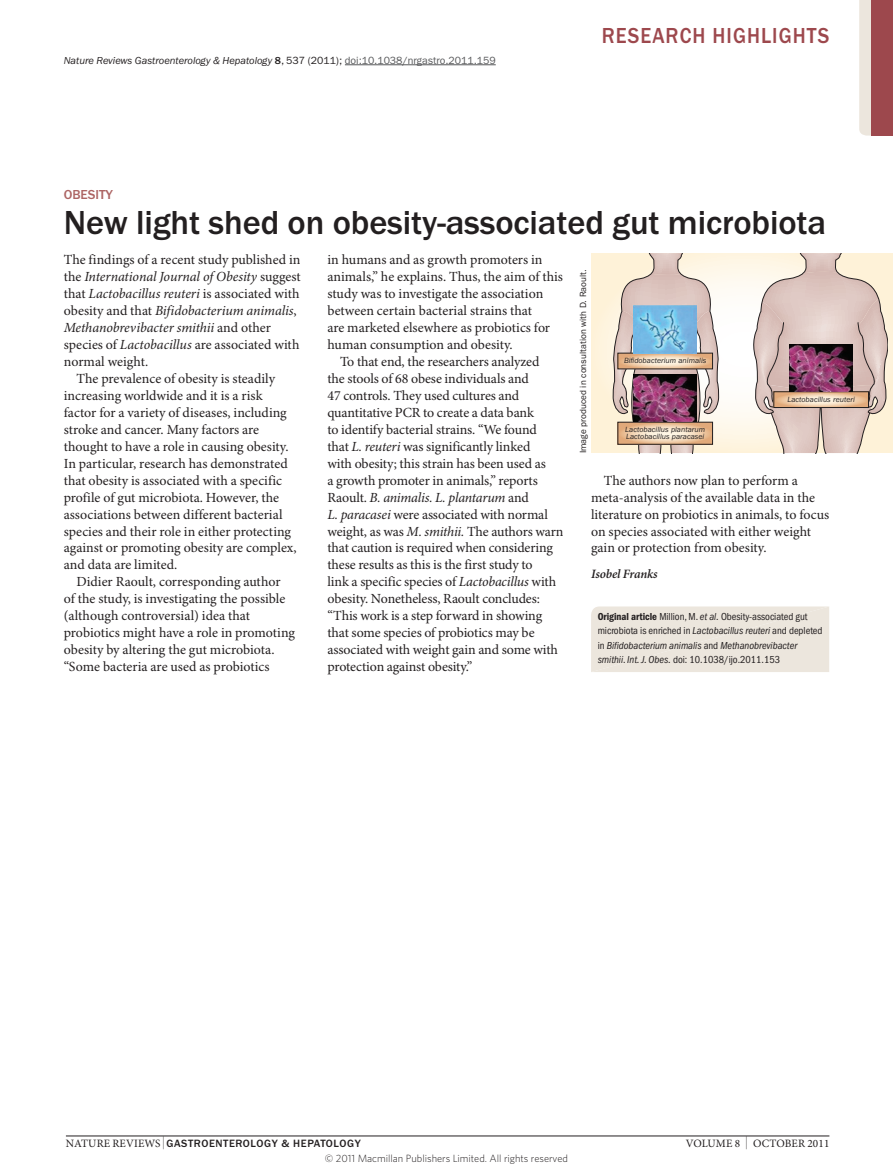
<style>
.page{position:relative;width:893px;height:1174px;background:#fff}
.page>*{position:absolute;margin:0;border:0;box-sizing:border-box;transform-origin:0 0}
.Title{font:500 34.5px "ITC Franklin Gothic Std";letter-spacing:-.005em;color:#231f20}
.t1{font:500 22.5px "ITC Franklin Gothic Std";letter-spacing:.05em;color:#9d484d;scale:.9 1}
.Body_text{font:13.95px/17px "Minion Pro";letter-spacing:-.005em;color:#231f20}
.Body_first{font:13.95px/17px "Minion Pro";color:#231f20}
.Strapline{font:500 13.5px "ITC Franklin Gothic Std";letter-spacing:-.005em;color:#ad6564}
.Authors{font:italic 600 12.75px "Minion Pro";letter-spacing:-.015em;color:#231f20}
.t2{font:11.25px "Minion Pro";letter-spacing:.01em;color:#231f20}
.t3{font:500 10.95px "ITC Franklin Gothic Std";letter-spacing:.05em;color:#231f20}
.References{font:condensed 10.5px/14.2px "ITC Franklin Gothic Std";letter-spacing:-.005em;color:#231f20}
.Citation_line{font:10.5px "ITC Franklin Gothic Std Book It 2";letter-spacing:-.005em;color:#231f20}
.t4{font:300 10.5px "Whitney";color:#231f20}
.Figure_credit{font:9px "ITC Franklin Gothic Std";color:#231f20}
.t5{font:italic 7.8px/7.8px "ITC Franklin Gothic Std";color:#231f20}
.s1{font-family:"ITC Franklin Gothic Std";font-weight:500}
.s2{font-family:"ITC Franklin Gothic Std"}
.s3{font-family:"ITC Franklin Gothic Std";color:#57585a}
.s4{font-style:italic}
.s5{font-family:"ITC Franklin Gothic Std Dm Cd";font-stretch:normal}
.s6{font-family:"Minion Pro";font-weight:400;font-size:11.25px}
.s7{font-family:"Minion Pro";font-weight:400;font-size:12.9px}
.s8{font-size:12.9px}
</style>
<div class="page">
<hr style="left:66px;top:1135px;width:763px;height:1px;background:#231f20">
<hr style="left:345px;top:65px;width:151px;height:1px;background:#57585a">
<svg style="left:859px;top:0;width:13px;height:136px;background:#e6dad2"></svg>
<div style="left:872px;top:0;width:21px;height:136px;background:#9d484d"></div>
<div style="left:591px;top:606px;width:238px;height:66px;background:#ece6dd"></div>
<div style="left:591px;top:253px;width:302px;height:200px;background:#fef2d8"></div>
<svg style="left:613px;top:253px;width:274px;height:200px"></svg>
<svg style="left:620px;top:355px;width:91px;height:12px"></svg>
<svg style="left:776px;top:393px;width:91px;height:13px"></svg>
<div style="left:774px;top:391px;width:95px;height:17px;border:1px solid #231f20"></div>
<svg style="left:620px;top:424px;width:91px;height:18px"></svg>
<div style="left:618px;top:422px;width:95px;height:22px;border:1px solid #231f20"></div>
<img style="left:634px;top:305px;width:63px;height:48px">
<img style="left:634px;top:375px;width:63px;height:47px">
<img style="left:790px;top:345px;width:63px;height:47px">
<p class="Citation_line" style="left:64px;top:54px;width:433px">Nature Reviews Gastroenterology &amp; Hepatology <span class="s1">8</span><span class="s2">, 537 (2011);</span> <span class="s3">doi:10.1038/nrgastro.2011.159</span></p>
<p class="t1" style="left:602px;top:22px;width:254px">RESEARCH HIGHLIGHTS</p>
<p class="Strapline" style="left:64px;top:187px;width:51px">OBESITY</p>
<p class="Title" style="left:64px;top:203px;width:764px">New light shed on obesity-associated gut microbiota</p>
<p class="Body_first" style="left:64px;top:252px;width:239px">The findings of a recent study published in the <span class="s4">International Journal of Obesity</span> suggest that <span class="s4">Lactobacillus reuteri</span> is associated with obesity and that <span class="s4">Bifidobacterium animalis</span>, <span class="s4">Methanobrevibacter smithii</span> and other species of <span class="s4">Lactobacillus</span> are associated with normal weight.</p>
<p class="Body_text" style="left:64px;top:370px;width:234px;text-indent:13px">The prevalence of obesity is steadily increasing worldwide and it is a risk factor for a variety of diseases, including stroke and cancer. Many factors are thought to have a role in causing obesity.<br>In particular, research has demonstrated that obesity is associated with a specific profile of gut microbiota. However, the associations between different bacterial species and their role in either protecting against or promoting obesity are complex, and data are limited.</p>
<p class="Body_text" style="left:64px;top:574px;width:233px;text-indent:13px">Didier Raoult, corresponding author of the study, is investigating the possible (although controversial) idea that probiotics might have a role in promoting obesity by altering the gut microbiota. “Some bacteria are used as probiotics</p>
<p class="Body_text" style="left:327px;top:252px;width:237px">in humans and as growth promoters in animals,” he explains. Thus, the aim of this study was to investigate the association between certain bacterial strains that<br>are marketed elsewhere as probiotics for human consumption and obesity.</p>
<p class="Body_text" style="left:327px;top:353px;width:238px;text-indent:13px">To that end, the researchers analyzed<br>the stools of 68 obese individuals and<br>47 controls. They used cultures and quantitative PCR to create a data bank<br>to identify bacterial strains. “We found<br>that <span class="s4">L. reuteri</span> was significantly linked<br>with obesity; this strain has been used as<br>a growth promoter in animals,” reports Raoult. <span class="s4">B. animalis. L. plantarum</span> and<br><span class="s4">L. paracasei</span> were associated with normal weight, as was <span class="s4">M. smithii.</span> The authors warn that caution is required when considering these results as this is the first study to<br>link a specific species of <span class="s4">Lactobacillus</span> with obesity. Nonetheless, Raoult concludes: “This work is a step forward in showing that some species of probiotics may be associated with weight gain and some with protection against obesity.”</p>
<p class="Figure_credit" style="left:578px;top:453px;width:185px;rotate:-90deg">Image produced in consultation with D. Raoult.</p>
<p class="t5" style="left:624px;top:357px;width:84px">Bifidobacterium animalis</p>
<p class="t5" style="left:787px;top:395px;width:69px">Lactobacillus reuteri</p>
<p class="t5" style="left:625px;top:425px;width:81px">Lactobacillus plantarum<br>Lactobacillus paracasei</p>
<p class="Body_text" style="left:591px;top:472px;width:240px;text-indent:13px">The authors now plan to perform a meta-analysis of the available data in the literature on probiotics in animals, to focus on species associated with either weight gain or protection from obesity.</p>
<p class="Authors" style="left:591px;top:566px;width:68px">Isobel Franks</p>
<p class="References" style="left:598px;top:609px;width:226px"><span class="s5">Original article</span> Million, M. <span class="s4">et al.</span> Obesity-associated gut microbiota is enriched in <span class="s4">Lactobacillus reuteri</span> and depleted in <span class="s4">Bifidobacterium animalis</span> and <span class="s4">Methanobrevibacter smithii</span>. <span class="s4">Int. J. Obes.</span> doi: 10.1038/ijo.2011.153</p>
<p class="t3" style="left:66px;top:1137px;width:296px"><span class="s6">NATURE REVIEWS</span> <span class="s7">|</span> GASTROENTEROLOGY &amp; HEPATOLOGY</p>
<p class="t2" style="left:686px;top:1136px;width:145px">VOLUME 8 <span class="s8">|</span> OCTOBER 2011</p>
<p class="t4" style="left:325px;top:1151px;width:245px">© 2011 Macmillan Publishers Limited. All rights reserved</p>
</div>
